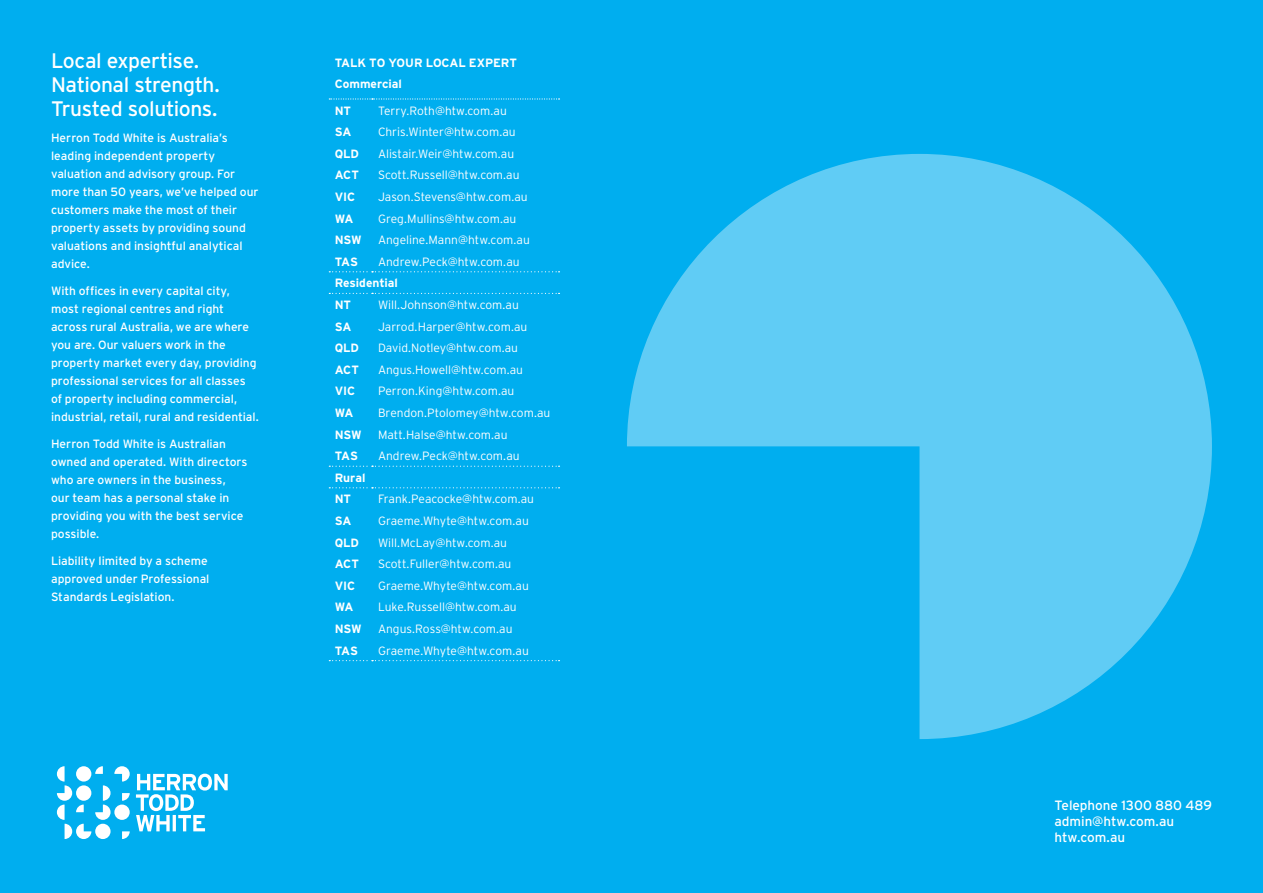
<style>
.page{position:relative;width:1263px;height:893px;background:#00aeef}
.page>*{position:absolute;margin:0;border:0;box-sizing:border-box;transform-origin:0 0}
.t1{font:21px "Interstate";letter-spacing:-.02em;color:#fff}
.t2{font:13.5px "Interstate";letter-spacing:-.005em;color:#fff}
.Body_Text{font:12px/18px "Interstate";color:#fff}
.Table_Copy{font:300 12px "Interstate";color:#fff}
.Table_Copy-2{font:700 12px "Interstate";letter-spacing:-.01em;color:#fff}
</style>
<div class="page">
<svg style="left:57px;top:766px;width:171px;height:73px"></svg>
<svg style="left:627px;top:154px;width:585px;height:585px;fill:#60ccf5"></svg>
<svg style="left:329px;top:98px;width:231px;height:2px"></svg>
<svg style="left:329px;top:293px;width:231px;height:1px"></svg>
<svg style="left:329px;top:271px;width:231px;height:1px"></svg>
<svg style="left:329px;top:487px;width:231px;height:1px"></svg>
<svg style="left:329px;top:466px;width:231px;height:1px"></svg>
<svg style="left:329px;top:660px;width:231px;height:1px"></svg>
<p class="t1" style="left:51px;top:49px;width:149px">Local expertise.</p>
<p class="t1" style="left:51px;top:73px;width:170px">National strength.</p>
<p class="t1" style="left:51px;top:97px;width:168px">Trusted solutions.</p>
<p class="Body_Text" style="left:51px;top:128px;width:209px">Herron Todd White is Australia’s leading independent property valuation and advisory group. For more than 50 years, we’ve helped our customers make the most of their property assets by providing sound valuations and insightful analytical advice.</p>
<p class="Body_Text" style="left:51px;top:281px;width:209px">With offices in every capital city, most regional centres and right across rural Australia, we are where you are. Our valuers work in the property market every day, providing professional services for all classes of property including commercial, industrial, retail, rural and residential.</p>
<p class="Body_Text" style="left:51px;top:434px;width:198px">Herron Todd White is Australian owned and operated. With directors who are owners in the business,<br>our team has a personal stake in providing you with the best service possible.</p>
<p class="Body_Text" style="left:51px;top:551px;width:160px">Liability limited by a scheme approved under Professional<br>Standards Legislation.</p>
<p class="Table_Copy-2" style="left:335px;top:56px;width:184px">TALK TO YOUR LOCAL EXPERT</p>
<p class="Table_Copy-2" style="left:335px;top:77px;width:69px">Commercial</p>
<p class="Table_Copy-2" style="left:335px;top:104px;width:18px">NT</p>
<p class="Table_Copy" style="left:378px;top:104px;width:130px">Terry.Roth@htw.com.au</p>
<p class="Table_Copy-2" style="left:335px;top:125px;width:18px">SA</p>
<p class="Table_Copy" style="left:378px;top:125px;width:139px">Chris.Winter@htw.com.au</p>
<p class="Table_Copy-2" style="left:335px;top:147px;width:26px">QLD</p>
<p class="Table_Copy" style="left:378px;top:147px;width:138px">Alistair.Weir@htw.com.au</p>
<p class="Table_Copy-2" style="left:335px;top:168px;width:26px">ACT</p>
<p class="Table_Copy" style="left:378px;top:168px;width:143px">Scott.Russell@htw.com.au</p>
<p class="Table_Copy-2" style="left:335px;top:190px;width:22px">VIC</p>
<p class="Table_Copy" style="left:378px;top:190px;width:151px">Jason.Stevens@htw.com.au</p>
<p class="Table_Copy-2" style="left:335px;top:212px;width:20px">WA</p>
<p class="Table_Copy" style="left:378px;top:212px;width:140px">Greg.Mullins@htw.com.au</p>
<p class="Table_Copy-2" style="left:335px;top:233px;width:29px">NSW</p>
<p class="Table_Copy" style="left:378px;top:233px;width:153px">Angeline.Mann@htw.com.au</p>
<p class="Table_Copy-2" style="left:335px;top:255px;width:25px">TAS</p>
<p class="Table_Copy" style="left:378px;top:255px;width:143px">Andrew.Peck@htw.com.au</p>
<p class="Table_Copy-2" style="left:335px;top:276px;width:65px">Residential</p>
<p class="Table_Copy-2" style="left:335px;top:298px;width:18px">NT</p>
<p class="Table_Copy" style="left:378px;top:298px;width:142px">Will.Johnson@htw.com.au</p>
<p class="Table_Copy-2" style="left:335px;top:320px;width:18px">SA</p>
<p class="Table_Copy" style="left:378px;top:320px;width:151px">Jarrod.Harper@htw.com.au</p>
<p class="Table_Copy-2" style="left:335px;top:341px;width:26px">QLD</p>
<p class="Table_Copy" style="left:378px;top:341px;width:141px">David.Notley@htw.com.au</p>
<p class="Table_Copy-2" style="left:335px;top:363px;width:26px">ACT</p>
<p class="Table_Copy" style="left:378px;top:363px;width:146px">Angus.Howell@htw.com.au</p>
<p class="Table_Copy-2" style="left:335px;top:384px;width:22px">VIC</p>
<p class="Table_Copy" style="left:378px;top:384px;width:138px">Perron.King@htw.com.au</p>
<p class="Table_Copy-2" style="left:335px;top:406px;width:20px">WA</p>
<p class="Table_Copy" style="left:378px;top:406px;width:174px">Brendon.Ptolomey@htw.com.au</p>
<p class="Table_Copy-2" style="left:335px;top:428px;width:29px">NSW</p>
<p class="Table_Copy" style="left:378px;top:428px;width:131px">Matt.Halse@htw.com.au</p>
<p class="Table_Copy-2" style="left:335px;top:449px;width:25px">TAS</p>
<p class="Table_Copy" style="left:378px;top:449px;width:143px">Andrew.Peck@htw.com.au</p>
<p class="Table_Copy-2" style="left:335px;top:471px;width:32px">Rural</p>
<p class="Table_Copy-2" style="left:335px;top:492px;width:18px">NT</p>
<p class="Table_Copy" style="left:378px;top:492px;width:158px">Frank.Peacocke@htw.com.au</p>
<p class="Table_Copy-2" style="left:335px;top:514px;width:18px">SA</p>
<p class="Table_Copy" style="left:378px;top:514px;width:152px">Graeme.Whyte@htw.com.au</p>
<p class="Table_Copy-2" style="left:335px;top:536px;width:26px">QLD</p>
<p class="Table_Copy" style="left:378px;top:536px;width:131px">Will.McLay@htw.com.au</p>
<p class="Table_Copy-2" style="left:335px;top:557px;width:26px">ACT</p>
<p class="Table_Copy" style="left:378px;top:557px;width:135px">Scott.Fuller@htw.com.au</p>
<p class="Table_Copy-2" style="left:335px;top:579px;width:22px">VIC</p>
<p class="Table_Copy" style="left:378px;top:579px;width:152px">Graeme.Whyte@htw.com.au</p>
<p class="Table_Copy-2" style="left:335px;top:600px;width:20px">WA</p>
<p class="Table_Copy" style="left:378px;top:600px;width:140px">Luke.Russell@htw.com.au</p>
<p class="Table_Copy-2" style="left:335px;top:622px;width:29px">NSW</p>
<p class="Table_Copy" style="left:378px;top:622px;width:136px">Angus.Ross@htw.com.au</p>
<p class="Table_Copy-2" style="left:335px;top:644px;width:25px">TAS</p>
<p class="Table_Copy" style="left:378px;top:644px;width:152px">Graeme.Whyte@htw.com.au</p>
<p class="t2" style="left:1054px;top:797px;width:159px">Telephone 1300 880 489</p>
<p class="t2" style="left:1054px;top:813px;width:121px">admin@htw.com.au</p>
<p class="t2" style="left:1054px;top:830px;width:72px">htw.com.au</p>
</div>
